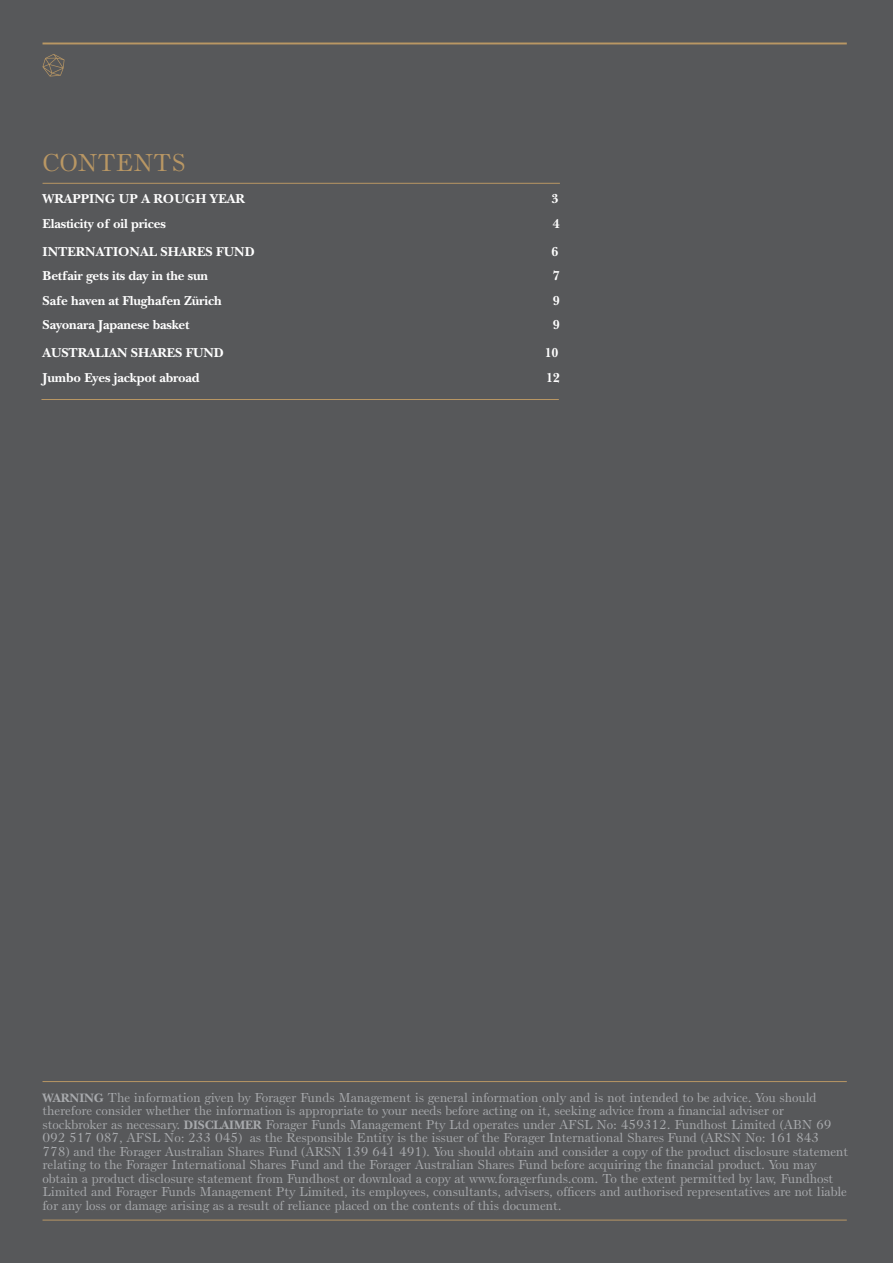
<style>
.page{position:relative;width:893px;height:1263px;background:#57585a}
.page>*{position:absolute;margin:0;border:0;box-sizing:border-box;transform-origin:0 0}
.t1{font:24px "Bruce Old Style BT";letter-spacing:-.01em;color:#b99764}
.t2{font:700 13.5px "New Baskerville";letter-spacing:-.01em;color:#fff}
.t3{font:12.75px/13.5px "Bruce Old Style BT";letter-spacing:-.01em;color:#a8aaad}
.s1{font-family:"New Baskerville";font-weight:700}
</style>
<div class="page">
<hr style="left:43px;top:43px;width:804px;height:1px;background:#b99764">
<hr style="left:43px;top:183px;width:517px;height:1px;background:#b99764">
<hr style="left:41px;top:399px;width:518px;height:1px;background:#b99764">
<svg style="left:43px;top:54px;width:21px;height:23px"></svg>
<hr style="left:43px;top:1220px;width:804px;height:1px;background:#b99764">
<hr style="left:43px;top:1081px;width:804px;height:1px;background:#b99764">
<h1 class="t1" style="left:43px;top:148px;width:145px">CONTENTS</h1>
<p class="t2" style="left:43px;top:191px;width:204px">WRAPPING UP A ROUGH YEAR</p>
<p class="t2" style="left:552px;top:191px;width:9px">3</p>
<p class="t2" style="left:43px;top:215px;width:125px">Elasticity of oil prices</p>
<p class="t2" style="left:553px;top:215px;width:9px">4</p>
<p class="t2" style="left:43px;top:244px;width:214px">INTERNATIONAL SHARES FUND</p>
<p class="t2" style="left:552px;top:244px;width:9px">6</p>
<p class="t2" style="left:43px;top:268px;width:167px">Betfair gets its day in the sun</p>
<p class="t2" style="left:553px;top:268px;width:9px">7</p>
<p class="t2" style="left:43px;top:292px;width:181px">Safe haven at Flughafen Zürich</p>
<p class="t2" style="left:553px;top:292px;width:9px">9</p>
<p class="t2" style="left:43px;top:317px;width:149px">Sayonara Japanese basket</p>
<p class="t2" style="left:553px;top:317px;width:9px">9</p>
<p class="t2" style="left:43px;top:345px;width:183px">AUSTRALIAN SHARES FUND</p>
<p class="t2" style="left:545px;top:345px;width:15px">10</p>
<p class="t2" style="left:43px;top:369px;width:159px">Jumbo Eyes jackpot abroad</p>
<p class="t2" style="left:546px;top:369px;width:15px">12</p>
<p class="t3" style="left:43px;top:1090px;width:807px"><span class="s1">WARNING</span> The information given by Forager Funds Management is general information only and is not intended to be advice. You should therefore consider whether the information is appropriate to your needs before acting on it, seeking advice from a financial adviser or stockbroker as necessary. <span class="s1">DISCLAIMER</span> Forager Funds Management Pty Ltd operates under AFSL No: 459312. Fundhost Limited (ABN 69<br>092 517 087, AFSL No: 233 045) as the Responsible Entity is the issuer of the Forager International Shares Fund (ARSN No: 161 843<br>778) and the Forager Australian Shares Fund (ARSN 139 641 491). You should obtain and consider a copy of the product disclosure statement relating to the Forager International Shares Fund and the Forager Australian Shares Fund before acquiring the financial product. You may obtain a product disclosure statement from Fundhost or download a copy at www.foragerfunds.com. To the extent permitted by law, Fundhost Limited and Forager Funds Management Pty Limited, its employees, consultants, advisers, officers and authorised representatives are not liable for any loss or damage arising as a result of reliance placed on the contents of this document.</p>
</div>
